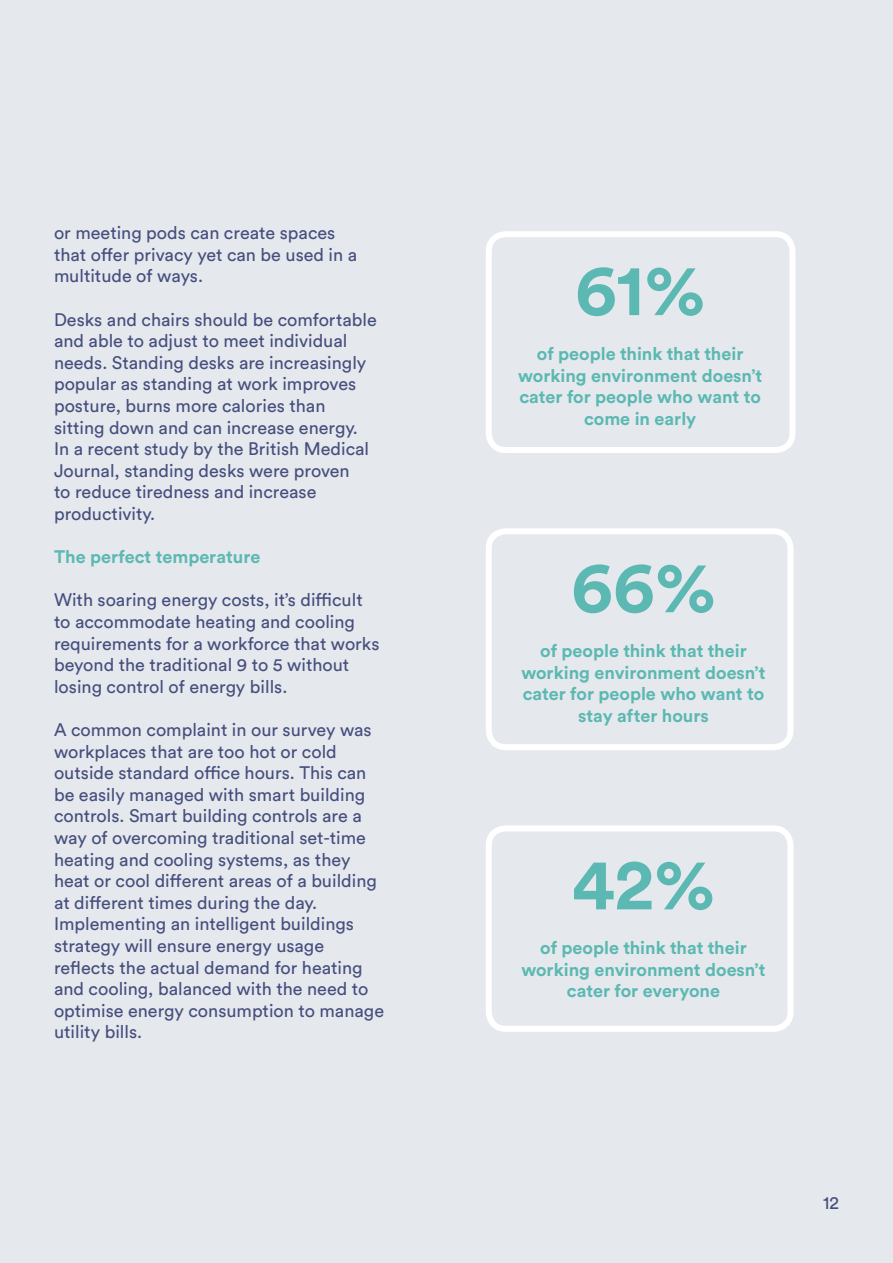
<style>
.page{position:relative;width:893px;height:1263px;background:#e5e9ed}
.page>*{position:absolute;margin:0;border:0;box-sizing:border-box;transform-origin:0 0}
.t1{font:700 72px "Circular Std";color:#5cb8b2}
.t2{font:18px/21.6px "Circular Std";color:#464e7e}
.t3{font:700 18px/21.6px "Circular Std";color:#5cb8b2;text-align:center}
</style>
<div class="page">
<div style="left:486px;top:231px;width:309px;height:222px;border:6px solid #fff;border-radius:17px"></div>
<div style="left:486px;top:528px;width:307px;height:222px;border:6px solid #fff;border-radius:17px"></div>
<div style="left:486px;top:825px;width:307px;height:207px;border:6px solid #fff;border-radius:17px"></div>
<p class="t2" style="left:54px;top:222px;width:305px">or meeting pods can create spaces that offer privacy yet can be used in a multitude of ways.</p>
<p class="t2" style="left:54px;top:308px;width:324px">Desks and chairs should be comfortable and able to adjust to meet individual needs. Standing desks are increasingly popular as standing at work improves posture, burns more calories than sitting down and can increase energy.<br>In a recent study by the British Medical Journal, standing desks were proven<br>to reduce tiredness and increase productivity.</p>
<p class="t3" style="left:54px;top:546px;width:208px">The perfect temperature</p>
<p class="t2" style="left:54px;top:589px;width:327px">With soaring energy costs, it’s difficult to accommodate heating and cooling requirements for a workforce that works beyond the traditional 9 to 5 without losing control of energy bills.</p>
<p class="t2" style="left:54px;top:719px;width:332px">A common complaint in our survey was workplaces that are too hot or cold outside standard office hours. This can be easily managed with smart building controls. Smart building controls are a way of overcoming traditional set-time heating and cooling systems, as they heat or cool different areas of a building at different times during the day.<br>Implementing an intelligent buildings strategy will ensure energy usage reflects the actual demand for heating and cooling, balanced with the need to optimise energy consumption to manage utility bills.</p>
<h1 class="t1" style="left:575px;top:243px;width:132px">61%</h1>
<p class="t3" style="left:518px;top:342px;width:246px">of people think that their working environment doesn’t cater for people who want to come in early</p>
<h1 class="t1" style="left:571px;top:540px;width:147px">66%</h1>
<p class="t3" style="left:521px;top:640px;width:246px">of people think that their working environment doesn’t cater for people who want to stay after hours</p>
<h1 class="t1" style="left:572px;top:837px;width:145px">42%</h1>
<p class="t3" style="left:521px;top:937px;width:246px">of people think that their working environment doesn’t cater for everyone</p>
<p class="t2" style="left:823px;top:1192px;width:17px">12</p>
</div>
